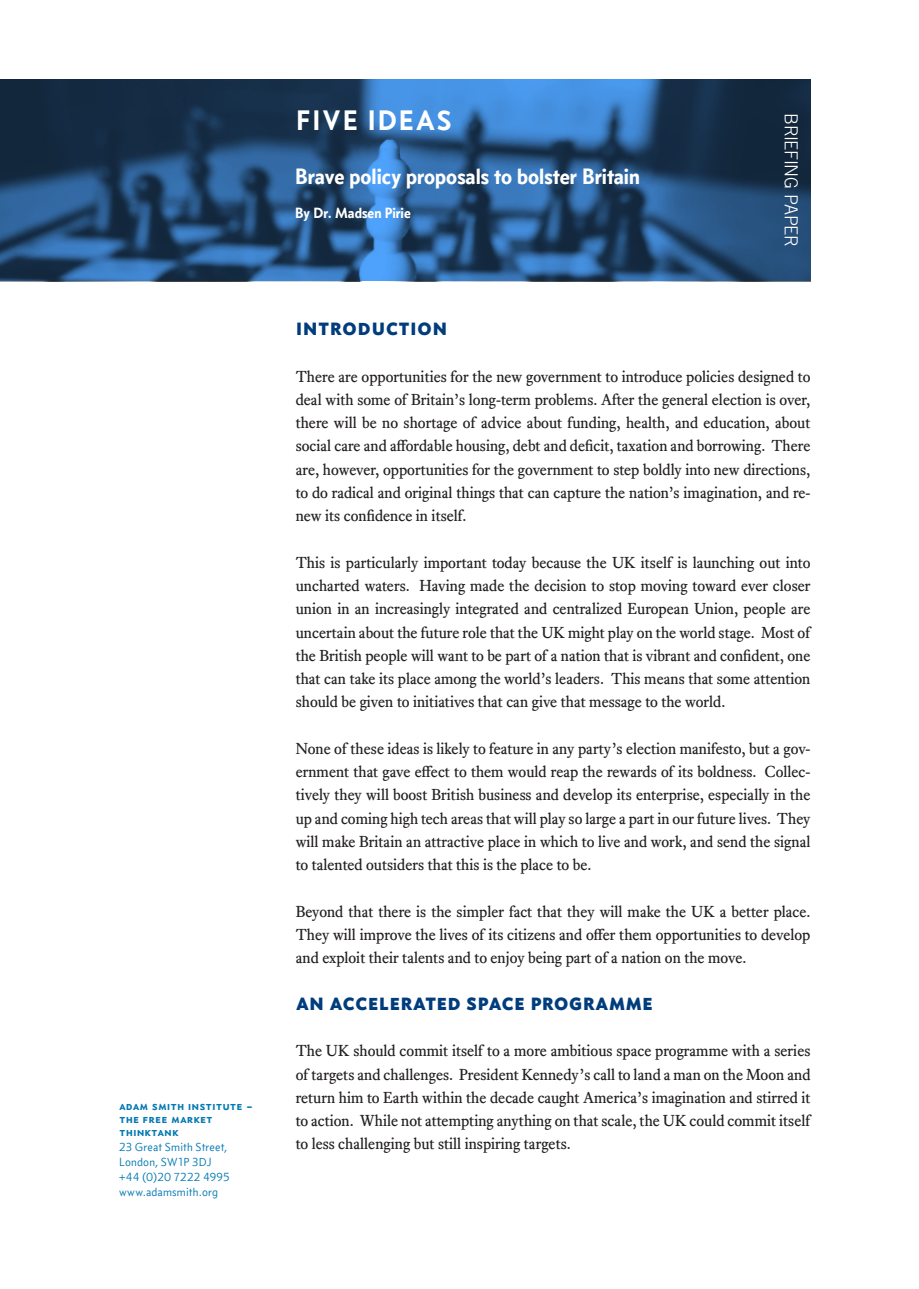
<style>
.page{position:relative;width:919px;height:1289px;background:#fff}
.page>*{position:absolute;margin:0;border:0;box-sizing:border-box;transform-origin:0 0}
.Briefing_title{font:28.5px "Concourse C6";color:#fff}
.Briefing_subtitle{font:22.5px "Concourse T6";color:#fff}
.Body{font:18px "Concourse C7";color:#013d7d}
.Briefing_Paper_tab{font:300 18px "Trade Gothic LT Std";letter-spacing:-.025em;color:#fff}
.Sub_head_a{font:18px "Concourse C7";letter-spacing:.02em;color:#013d7d}
.Body-2{font:15.75px/23.2px "Equity Text A";color:#231f20;text-align:justify}
.Briefing_subtitle-2{font:15px "Concourse T6";color:#fff}
.t1{font:12px/15px "Concourse T3";letter-spacing:.015em;color:#0379b2}
.t2{font:12px/12.8px "Concourse C6";color:#0379b2}
</style>
<div class="page">
<svg style="left:0;top:79px;width:810px;height:202px;background:#254f7b"></svg>
<p class="t2" style="left:119px;top:1099px;width:135px">adam smith institute – the free market thinktank</p>
<p class="t1" style="left:119px;top:1139px;width:112px">23 Great Smith Street,<br>London, SW1P 3DJ +44 (0)20 7222 4995 www.adamsmith.org</p>
<p class="Briefing_title" style="left:295px;top:103px;width:159px">FIVE IDEAS</p>
<p class="Briefing_subtitle" style="left:295px;top:162px;width:346px">Brave policy proposals to bolster Britain</p>
<p class="Briefing_subtitle-2" style="left:295px;top:204px;width:117px">By Dr. Madsen Pirie</p>
<p class="Briefing_Paper_tab" style="left:802px;top:113px;width:135px;rotate:90deg">BRIEFING PAPER</p>
<p class="Sub_head_a" style="left:296px;top:318px;width:153px">INTRODUCTION</p>
<p class="Body-2" style="left:296px;top:364px;width:516px">There are opportunities for the new government to introduce policies designed to deal with some of Britain’s long-term problems. After the general election is over, there will be no shortage of advice about funding, health, and education, about social care and affordable housing, debt and deficit, taxation and borrowing. There are, however, opportunities for the government to step boldly into new directions, to do radical and original things that can capture the nation’s imagination, and re&shy;new its confidence in itself.</p>
<p class="Body-2" style="left:296px;top:550px;width:516px">This is particularly important today because the UK itself is launching out into uncharted waters. Having made the decision to stop moving toward ever closer union in an increasingly integrated and centralized European Union, people are uncertain about the future role that the UK might play on the world stage. Most of the British people will want to be part of a nation that is vibrant and confident, one that can take its place among the world’s leaders. This means that some attention should be given to initiatives that can give that message to the world.</p>
<p class="Body-2" style="left:296px;top:736px;width:516px">None of these ideas is likely to feature in any party’s election manifesto, but a gov&shy;ernment that gave effect to them would reap the rewards of its boldness. Collec&shy;tively they will boost British business and develop its enterprise, especially in the up and coming high tech areas that will play so large a part in our future lives. They will make Britain an attractive place in which to live and work, and send the signal to talented outsiders that this is the place to be.</p>
<p class="Body-2" style="left:296px;top:899px;width:516px">Beyond that there is the simpler fact that they will make the UK a better place.<br>They will improve the lives of its citizens and offer them opportunities to develop and exploit their talents and to enjoy being part of a nation on the move.</p>
<p class="Body" style="left:296px;top:992px;width:359px">AN ACCELERATED SPACE PROGRAMME</p>
<p class="Body-2" style="left:296px;top:1039px;width:516px">The UK should commit itself to a more ambitious space programme with a series of targets and challenges. President Kennedy’s call to land a man on the Moon and return him to Earth within the decade caught America’s imagination and stirred it to action. While not attempting anything on that scale, the UK could commit itself to less challenging but still inspiring targets.</p>
</div>
